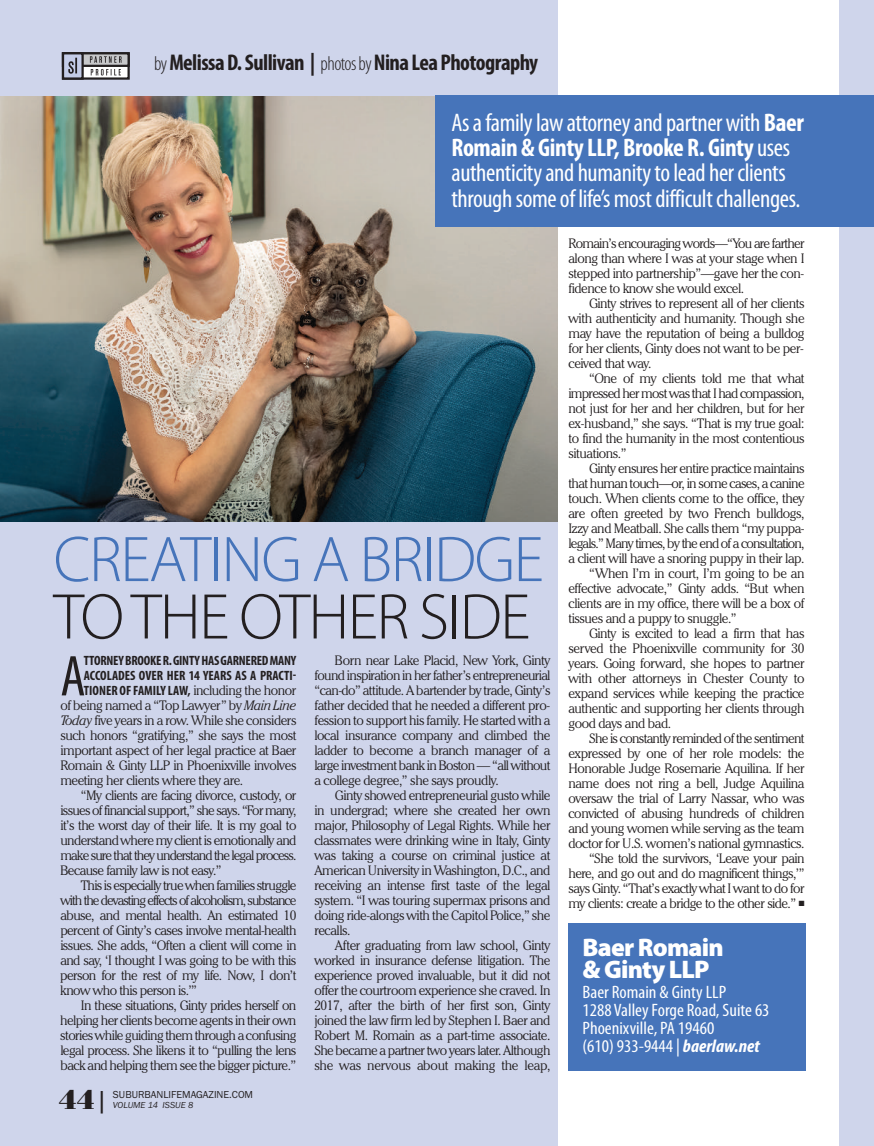
<style>
.page{position:relative;width:874px;height:1146px;background:#fff}
.page>*{position:absolute;margin:0;border:0;box-sizing:border-box;transform-origin:0 0}
.t1{font:300 65.1px "Myriad Pro";letter-spacing:-.025em;color:#4674ba}
.t2{font:300 65.1px "Myriad Pro";letter-spacing:-.025em;color:#231f20}
.t3{font:condensed 58.05px "Myriad Pro";color:#231f20}
.t4{font:27px "Bodoni Poster";color:#231f20}
.t5{font:condensed 25.5px/25.3px "Myriad Pro";letter-spacing:-.015em;color:#fff}
.t6{font:900 25.5px/22.4px "Myriad Pro";letter-spacing:-.03em;color:#fff}
.t7{font:700 condensed 22.8px "Myriad Pro";letter-spacing:-.025em;color:#231f20}
.t8{font:condensed 18px/18px "Myriad Pro";color:#fff;scale:1.05 1}
.t9{font:300 13.5px/15px "Cheltenham IT Cby BT";letter-spacing:-.03em;color:#231f20;text-align:justify}
.t10{font:700 condensed 13.5px/15px "Myriad Pro";color:#231f20;text-align:justify}
.t11{font:300 13.5px "Cheltenham IT Cby BT";letter-spacing:-.055em;color:#231f20}
.t12{font:300 13.5px "Cheltenham IT Cby BT";letter-spacing:-.05em;color:#231f20}
.t13{font:10.5px "Franklin Gothic";color:#231f20}
.t14{font:italic 9px "Franklin Gothic";color:#231f20}
.s1{font-weight:300;font-size:19.95px}
.s2{font-weight:700}
.s3{font-family:"Cheltenham IT Cby BT";font-weight:300;font-stretch:normal}
.s4{font-style:italic}
.s5{font-family:"Franklin Gothic"}
.s6{font-weight:700;font-style:italic}
</style>
<div class="page">
<div style="left:0;top:0;width:558px;height:1146px;background:#cfd5eb"></div>
<div style="left:839px;top:0;width:35px;height:1146px;background:#cfd5eb"></div>
<div style="left:568px;top:923px;width:237px;height:148px;background:#4674ba"></div>
<div style="left:63px;top:53px;width:66px;height:26px;background:#fff"></div>
<div style="left:62px;top:52px;width:68px;height:28px;border:2px solid #231f20"></div>
<div style="left:63px;top:53px;width:66px;height:13px;background:#c7c8ca"></div>
<div style="left:62px;top:52px;width:68px;height:15px;border:2px solid #231f20"></div>
<div style="left:63px;top:53px;width:20px;height:26px;background:#c4cce7"></div>
<div style="left:62px;top:52px;width:22px;height:28px;border:2px solid #231f20"></div>
<svg style="left:91px;top:69px;width:30px;height:7px"></svg>
<svg style="left:90px;top:56px;width:32px;height:7px"></svg>
<svg style="left:68px;top:58px;width:9px;height:16px"></svg>
<img style="left:0;top:96px;width:558px;height:426px">
<div style="left:435px;top:96px;width:439px;height:131px;background:#4674ba"></div>
<h3 class="t7" style="left:154px;top:54px;width:385px"><span class="s1">by</span>Melissa D. Sullivan | <span class="s1">photos by</span>Nina Lea Photography</h3>
<h3 class="t5" style="left:451px;top:112px;width:354px">As a family law attorney and partner with <span class="s2">Baer Romain &amp; Ginty LLP, Brooke R. Ginty</span>uses authenticity and humanity to lead her clients through some of life’s most difficult challenges.</h3>
<h1 class="t1" style="left:53px;top:535px;width:492px">CREATING A BRIDGE</h1>
<h1 class="t2" style="left:53px;top:592px;width:478px">TO THE OTHER SIDE</h1>
<h2 class="t3" style="left:60px;top:656px;width:27px">A</h2>
<p class="t10" style="left:84px;top:654px;width:214px">TTORNEY BROOKE R. GINTY HAS GARNERED MANY ACCOLADES OVER HER 14 YEARS AS A PRACTI-TIONER OF FAMILY LAW, <span class="s3">including the honor</span></p>
<p class="t9" style="left:60px;top:699px;width:238px">of being named a “Top Lawyer” by <span class="s4">Main Line Today</span> five years in a row. While she considers such honors “gratifying,” she says the most important aspect of her legal practice at Baer Romain &amp; Ginty LLP in Phoenixville involves meeting her clients where they are.</p>
<p class="t9" style="left:60px;top:789px;width:238px;text-indent:21px">“My clients are facing divorce, custody, or issues of financial support,” she says. “For many, it’s the worst day of their life. It is my goal to understand where my client is emotionally and make sure that they understand the legal process.<br>Because family law is not easy.”</p>
<p class="t9" style="left:60px;top:879px;width:238px;text-indent:21px">This is especially true when families struggle with the devasting effects of alcoholism, substance abuse, and mental health. An estimated 10 percent of Ginty’s cases involve mental-health issues. She adds, “Often a client will come in and say, ‘I thought I was going to be with this person for the rest of my life. Now, I don’t know who this person is.’”</p>
<p class="t9" style="left:60px;top:999px;width:238px;text-indent:21px">In these situations, Ginty prides herself on helping her clients become agents in their own stories while guiding them through a confusing legal process. She likens it to “pulling the lens back and helping them see the bigger picture.”</p>
<h3 class="t4" style="left:59px;top:1084px;width:51px">44<span class="s5">|</span></h3>
<p class="t13" style="left:113px;top:1088px;width:142px">SUBURBANLIFEMAGAZINE.COM</p>
<p class="t14" style="left:113px;top:1100px;width:82px">VOLUME 14 ISSUE 8</p>
<p class="t9" style="left:314px;top:654px;width:238px;text-indent:21px">Born near Lake Placid, New York, Ginty found inspiration in her father’s entrepreneurial “can-do” attitude. A bartender by trade, Ginty’s father decided that he needed a different pro&shy;fession to support his family. He started with a local insurance company and climbed the ladder to become a branch manager of a large investment bank in Boston — “all without a college degree,” she says proudly.</p>
<p class="t9" style="left:314px;top:789px;width:238px;text-indent:21px">Ginty showed entrepreneurial gusto while in undergrad; where she created her own major, Philosophy of Legal Rights. While her classmates were drinking wine in Italy, Ginty was taking a course on criminal justice at American University in Washington, D.C., and receiving an intense first taste of the legal system. “I was touring supermax prisons and doing ride-alongs with the Capitol Police,” she recalls.</p>
<p class="t9" style="left:314px;top:939px;width:238px;text-indent:21px">After graduating from law school, Ginty worked in insurance defense litigation. The experience proved invaluable, but it did not offer the courtroom experience she craved. In 2017, after the birth of her first son, Ginty joined the law firm led by Stephen I. Baer and Robert M. Romain as a part-time associate.<br>She became a partner two years later. Although she was nervous about making the leap,</p>
<p class="t9" style="left:568px;top:237px;width:238px">Romain’s encouraging words—“You are farther along than where I was at your stage when I stepped into partnership”—gave her the con&shy;fidence to know she would excel.</p>
<p class="t9" style="left:568px;top:297px;width:238px;text-indent:21px">Ginty strives to represent all of her clients with authenticity and humanity. Though she may have the reputation of being a bulldog for her clients, Ginty does not want to be per&shy;ceived that way.</p>
<p class="t9" style="left:568px;top:372px;width:238px;text-indent:21px">“One of my clients told me that what impressed her most was that I had compassion, not just for her and her children, but for her ex-husband,” she says. “That is my true goal: to find the humanity in the most contentious situations.”</p>
<p class="t9" style="left:589px;top:462px;width:217px">Ginty ensures her entire practice maintains</p>
<p class="t9" style="left:568px;top:477px;width:238px">that human touch—or, in some cases, a canine</p>
<p class="t9" style="left:568px;top:492px;width:238px">touch. When clients come to the office, they</p>
<p class="t9" style="left:568px;top:507px;width:237px">are often greeted by two French bulldogs,</p>
<p class="t9" style="left:568px;top:522px;width:238px">Izzy and Meatball. She calls them “my puppa-</p>
<p class="t11" style="left:568px;top:538px;width:237px">legals.” Many times, by the end of a consultation,</p>
<p class="t9" style="left:568px;top:552px;width:238px">a client will have a snoring puppy in their lap.</p>
<p class="t9" style="left:589px;top:567px;width:217px">“When I’m in court, I’m going to be an</p>
<p class="t9" style="left:568px;top:582px;width:238px">effective advocate,” Ginty adds. “But when</p>
<p class="t9" style="left:568px;top:597px;width:238px">clients are in my office, there will be a box of</p>
<p class="t9" style="left:568px;top:612px;width:170px">tissues and a puppy to snuggle.”</p>
<p class="t9" style="left:589px;top:627px;width:217px">Ginty is excited to lead a firm that has</p>
<p class="t9" style="left:568px;top:642px;width:238px">served the Phoenixville community for 30</p>
<p class="t9" style="left:568px;top:657px;width:238px">years. Going forward, she hopes to partner</p>
<p class="t9" style="left:568px;top:672px;width:237px">with other attorneys in Chester County to</p>
<p class="t9" style="left:568px;top:687px;width:238px">expand services while keeping the practice</p>
<p class="t9" style="left:568px;top:702px;width:238px">authentic and supporting her clients through</p>
<p class="t9" style="left:568px;top:717px;width:104px">good days and bad.</p>
<p class="t12" style="left:589px;top:733px;width:217px">She is constantly reminded of the sentiment</p>
<p class="t9" style="left:568px;top:747px;width:237px">expressed by one of her role models: the</p>
<p class="t9" style="left:568px;top:762px;width:238px">Honorable Judge Rosemarie Aquilina. If her</p>
<p class="t9" style="left:568px;top:777px;width:237px">name does not ring a bell, Judge Aquilina</p>
<p class="t9" style="left:568px;top:792px;width:237px">oversaw the trial of Larry Nassar, who was</p>
<p class="t9" style="left:568px;top:807px;width:238px">convicted of abusing hundreds of children</p>
<p class="t9" style="left:568px;top:822px;width:238px">and young women while serving as the team</p>
<p class="t9" style="left:568px;top:837px;width:238px">doctor for U.S. women’s national gymnastics.</p>
<p class="t9" style="left:589px;top:852px;width:217px">“She told the survivors, ‘Leave your pain</p>
<p class="t9" style="left:568px;top:867px;width:238px">here, and go out and do magnificent things,’”</p>
<p class="t9" style="left:568px;top:882px;width:238px">says Ginty. “That’s exactly what I want to do for</p>
<p class="t9" style="left:568px;top:897px;width:238px">my clients: create a bridge to the other side.” ■</p>
<h3 class="t6" style="left:582px;top:938px;width:143px">Baer Romain &amp; Ginty LLP</h3>
<h3 class="t8" style="left:582px;top:984px;width:180px">Baer Romain &amp; Ginty LLP<br>1288 Valley Forge Road, Suite 63<br>Phoenixville, PA 19460<br>(610) 933-9444 | <span class="s6">baerlaw.net</span></h3>
</div>
